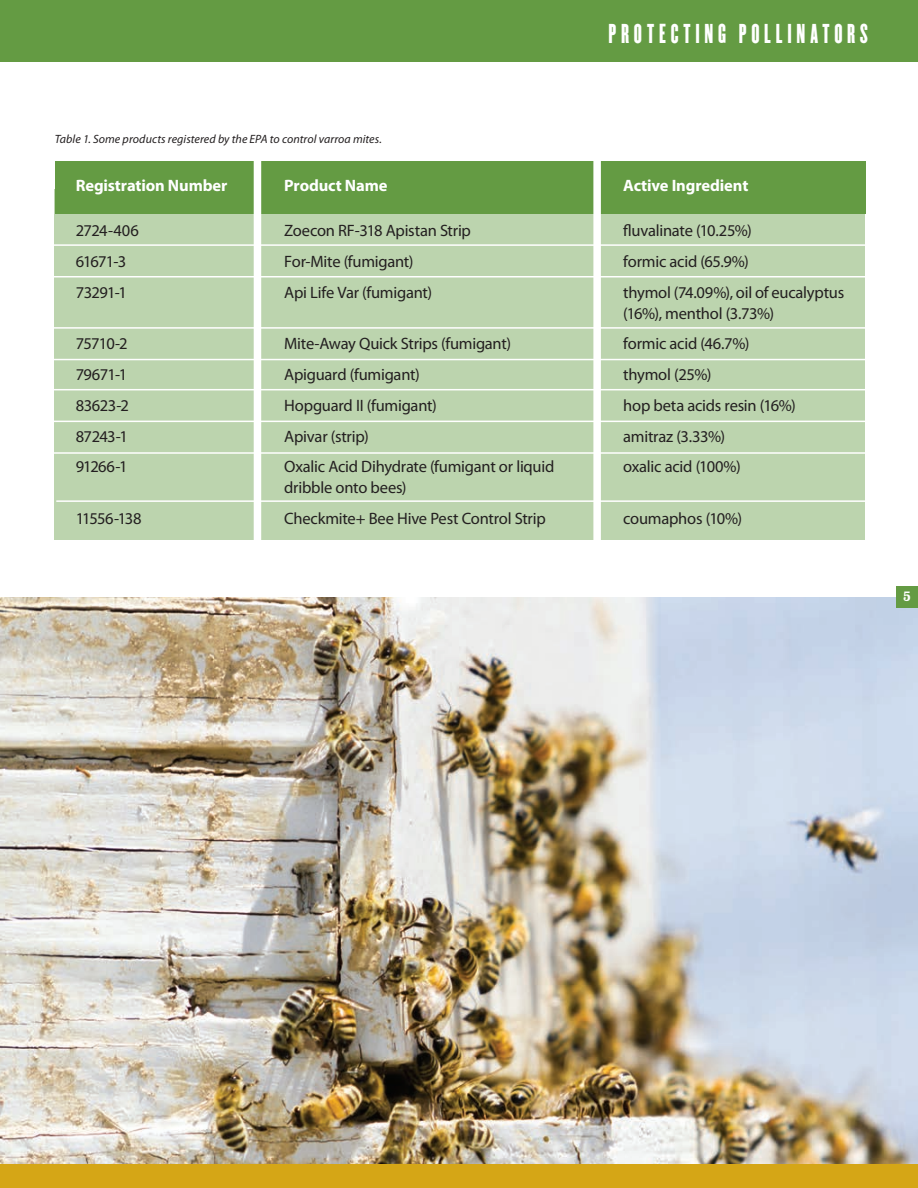
<style>
.page{position:relative;width:918px;height:1188px;background:#fff}
.page>*{position:absolute;margin:0;border:0;box-sizing:border-box;transform-origin:0 0}
.body_byline{font:24px "Champion HTF Featherweight";letter-spacing:.2em;color:#fff}
.Body_Copy{font:16.5px/21px "Myriad Pro";letter-spacing:-.015em;color:#231f20}
.Body_Copy-2{font:700 16.5px "Myriad Pro";letter-spacing:-.01em;color:#fff}
.Body_Copy-3{font:16.5px "Myriad Pro";letter-spacing:-.065em;color:#231f20}
.t1{font:15px "Rosewood Std Fill";color:#fff;scale:1.1 1}
.Body_Copy-4{font:italic 12px "Myriad Pro";letter-spacing:.005em;color:#231f20}
</style>
<div class="page">
<div style="left:55px;top:189px;width:810px;height:351px;background:#bcd4ae"></div>
<div style="left:55px;top:162px;width:810px;height:52px;background:#649b43"></div>
<div style="left:254px;top:158px;width:7px;height:396px;background:#fff"></div>
<div style="left:593px;top:158px;width:8px;height:390px;background:#fff"></div>
<img style="left:0;top:597px;width:918px;height:567px">
<div style="left:0;top:0;width:918px;height:61px;background:#649b43"></div>
<div style="left:0;top:1164px;width:918px;height:24px;background:#d5a616"></div>
<div style="left:896px;top:586px;width:22px;height:22px;background:#649b43"></div>
<hr style="left:46px;top:244px;width:832px;height:2px;background:#fff">
<hr style="left:42px;top:276px;width:832px;height:2px;background:#fff">
<hr style="left:49px;top:327px;width:831px;height:2px;background:#fff">
<hr style="left:44px;top:359px;width:832px;height:1px;background:#fff">
<hr style="left:47px;top:389px;width:831px;height:1px;background:#fff">
<hr style="left:42px;top:421px;width:832px;height:1px;background:#fff">
<hr style="left:53px;top:452px;width:832px;height:2px;background:#fff">
<hr style="left:56px;top:500px;width:832px;height:2px;background:#fff">
<p class="body_byline" style="left:609px;top:19px;width:261px">PROTECTING POLLINATORS</p>
<p class="Body_Copy-4" style="left:55px;top:132px;width:329px">Table 1. Some products registered by the EPA to control varroa mites.</p>
<p class="Body_Copy-2" style="left:76px;top:175px;width:153px">Registration Number</p>
<p class="Body_Copy-2" style="left:284px;top:175px;width:105px">Product Name</p>
<p class="Body_Copy-2" style="left:623px;top:175px;width:127px">Active Ingredient</p>
<p class="Body_Copy" style="left:76px;top:220px;width:65px">2724-406</p>
<p class="Body_Copy" style="left:284px;top:220px;width:188px">Zoecon RF-318 Apistan Strip</p>
<p class="Body_Copy" style="left:623px;top:220px;width:130px">fluvalinate (10.25%)</p>
<p class="Body_Copy" style="left:76px;top:250px;width:52px">61671-3</p>
<p class="Body_Copy" style="left:284px;top:250px;width:131px">For-Mite (fumigant)</p>
<p class="Body_Copy" style="left:623px;top:250px;width:127px">formic acid (65.9%)</p>
<p class="Body_Copy" style="left:76px;top:281px;width:53px">73291-1</p>
<p class="Body_Copy" style="left:284px;top:281px;width:149px">Api Life Var (fumigant)</p>
<p class="Body_Copy" style="left:623px;top:281px;width:223px">thymol (74.09%), oil of eucalyptus (16%), menthol (3.73%)</p>
<p class="Body_Copy" style="left:76px;top:333px;width:54px">75710-2</p>
<p class="Body_Copy" style="left:284px;top:333px;width:228px">Mite-Away Quick Strips (fumigant)</p>
<p class="Body_Copy" style="left:623px;top:333px;width:128px">formic acid (46.7%)</p>
<p class="Body_Copy" style="left:76px;top:364px;width:53px">79671-1</p>
<p class="Body_Copy" style="left:284px;top:364px;width:137px">Apiguard (fumigant)</p>
<p class="Body_Copy" style="left:623px;top:364px;width:90px">thymol (25%)</p>
<p class="Body_Copy" style="left:76px;top:394px;width:55px">83623-2</p>
<p class="Body_Copy" style="left:284px;top:394px;width:154px">Hopguard II (fumigant)</p>
<p class="Body_Copy" style="left:623px;top:394px;width:174px">hop beta acids resin (16%)</p>
<p class="Body_Copy" style="left:76px;top:425px;width:54px">87243-1</p>
<p class="Body_Copy" style="left:284px;top:425px;width:86px">Apivar (strip)</p>
<p class="Body_Copy" style="left:623px;top:425px;width:103px">amitraz (3.33%)</p>
<p class="Body_Copy" style="left:76px;top:456px;width:54px">91266-1</p>
<p class="Body_Copy" style="left:284px;top:456px;width:272px">Oxalic Acid Dihydrate (fumigant or liquid</p>
<p class="Body_Copy" style="left:623px;top:456px;width:119px">oxalic acid (100%)</p>
<p class="Body_Copy" style="left:284px;top:477px;width:124px">dribble onto bees)</p>
<p class="Body_Copy-3" style="left:76px;top:508px;width:67px">11556-138</p>
<p class="Body_Copy" style="left:284px;top:508px;width:263px">Checkmite+ Bee Hive Pest Control Strip</p>
<p class="Body_Copy" style="left:623px;top:508px;width:120px">coumaphos (10%)</p>
<p class="t1" style="left:903px;top:589px;width:10px">5</p>
</div>
